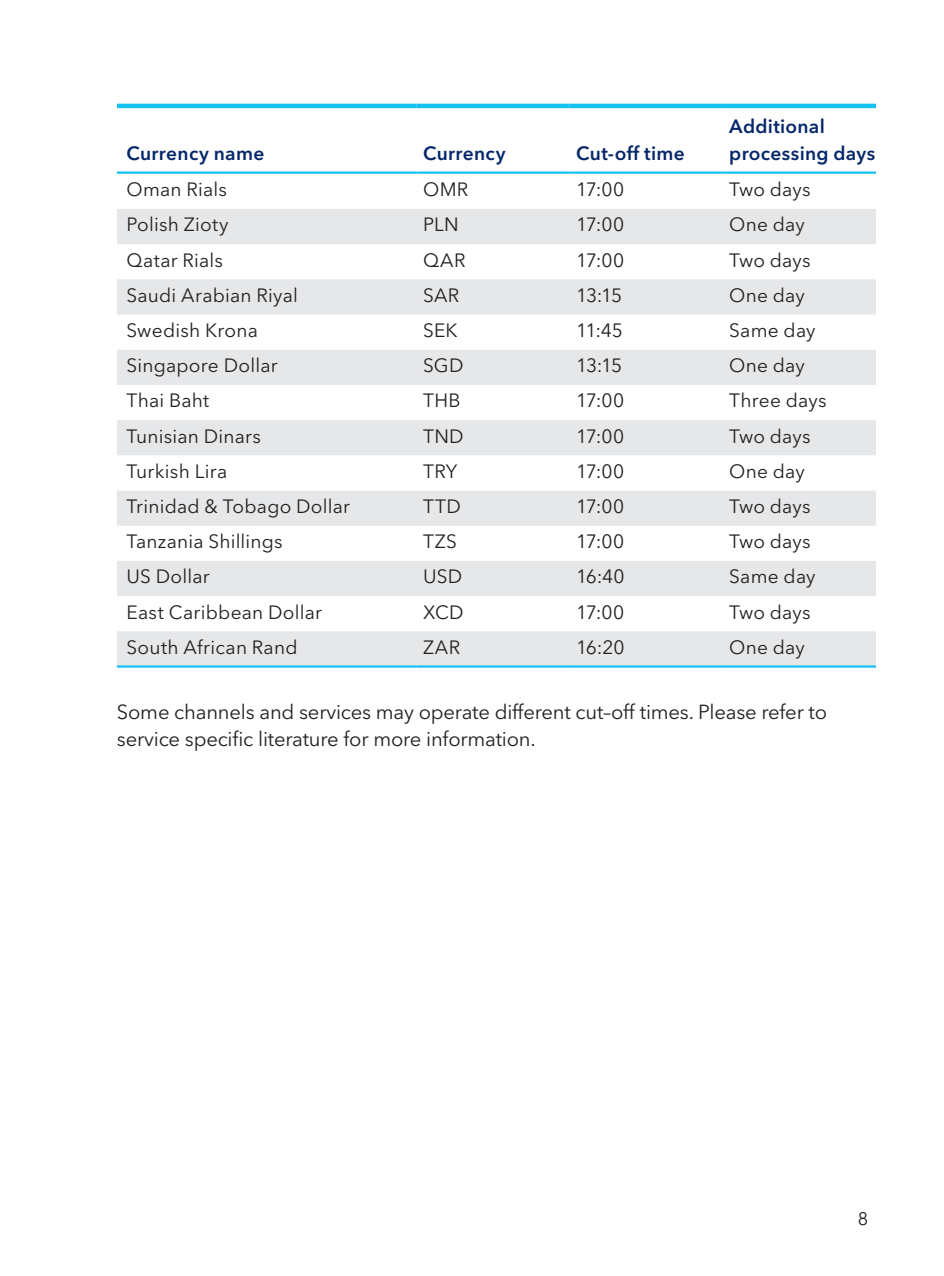
<style>
.page{position:relative;width:944px;height:1276px;background:#fff}
.page>*{position:absolute;margin:0;border:0;box-sizing:border-box;transform-origin:0 0}
.t1{font:20.25px/27px "Avenir Next LT Pro";letter-spacing:-.01em;color:#231f20}
.t2{font:19.12px "Avenir Next LT Pro";letter-spacing:.01em;color:#231f20}
.t3{font:600 19.12px/27px "Avenir Next LT Pro";letter-spacing:.015em;color:#05276a}
.t4{font:18px "Avenir Next LT Pro";color:#231f20}
</style>
<div class="page">
<svg style="left:117px;top:209px;width:759px;height:456px;fill:#e6e7e9"></svg>
<hr style="left:117px;top:171px;width:300px;height:3px;background:#15c0f2">
<hr style="left:417px;top:171px;width:153px;height:3px;background:#15c0f2">
<hr style="left:570px;top:171px;width:153px;height:3px;background:#15c0f2">
<hr style="left:723px;top:171px;width:153px;height:3px;background:#15c0f2">
<hr style="left:117px;top:104px;width:300px;height:4px;background:#15c0f2">
<hr style="left:417px;top:104px;width:153px;height:4px;background:#15c0f2">
<hr style="left:570px;top:104px;width:153px;height:4px;background:#15c0f2">
<hr style="left:723px;top:104px;width:153px;height:4px;background:#15c0f2">
<hr style="left:117px;top:665px;width:300px;height:2px;background:#15c0f2">
<hr style="left:417px;top:665px;width:153px;height:2px;background:#15c0f2">
<hr style="left:570px;top:665px;width:153px;height:2px;background:#15c0f2">
<hr style="left:723px;top:665px;width:153px;height:2px;background:#15c0f2">
<p class="t3" style="left:126px;top:140px;width:139px">Currency name</p>
<p class="t3" style="left:423px;top:140px;width:84px">Currency</p>
<p class="t3" style="left:576px;top:140px;width:110px">Cut-off time</p>
<p class="t3" style="left:729px;top:113px;width:147px">Additional processing days</p>
<p class="t2" style="left:126px;top:178px;width:102px">Oman Rials</p>
<p class="t2" style="left:423px;top:178px;width:47px">OMR</p>
<p class="t2" style="left:576px;top:178px;width:50px">17:00</p>
<p class="t2" style="left:729px;top:178px;width:83px">Two days</p>
<p class="t2" style="left:126px;top:213px;width:103px">Polish Zioty</p>
<p class="t2" style="left:423px;top:213px;width:37px">PLN</p>
<p class="t2" style="left:576px;top:213px;width:50px">17:00</p>
<p class="t2" style="left:729px;top:213px;width:77px">One day</p>
<p class="t2" style="left:126px;top:248px;width:98px">Qatar Rials</p>
<p class="t2" style="left:423px;top:248px;width:44px">QAR</p>
<p class="t2" style="left:576px;top:248px;width:50px">17:00</p>
<p class="t2" style="left:729px;top:248px;width:83px">Two days</p>
<p class="t2" style="left:126px;top:284px;width:173px">Saudi Arabian Riyal</p>
<p class="t2" style="left:423px;top:284px;width:38px">SAR</p>
<p class="t2" style="left:576px;top:284px;width:48px">13:15</p>
<p class="t2" style="left:729px;top:284px;width:77px">One day</p>
<p class="t2" style="left:126px;top:319px;width:133px">Swedish Krona</p>
<p class="t2" style="left:423px;top:319px;width:36px">SEK</p>
<p class="t2" style="left:576px;top:319px;width:48px">11:45</p>
<p class="t2" style="left:729px;top:319px;width:88px">Same day</p>
<p class="t2" style="left:126px;top:354px;width:153px">Singapore Dollar</p>
<p class="t2" style="left:423px;top:354px;width:42px">SGD</p>
<p class="t2" style="left:576px;top:354px;width:48px">13:15</p>
<p class="t2" style="left:729px;top:354px;width:77px">One day</p>
<p class="t2" style="left:126px;top:389px;width:84px">Thai Baht</p>
<p class="t2" style="left:423px;top:389px;width:39px">THB</p>
<p class="t2" style="left:576px;top:389px;width:50px">17:00</p>
<p class="t2" style="left:729px;top:389px;width:99px">Three days</p>
<p class="t2" style="left:126px;top:424px;width:136px">Tunisian Dinars</p>
<p class="t2" style="left:423px;top:424px;width:42px">TND</p>
<p class="t2" style="left:576px;top:424px;width:50px">17:00</p>
<p class="t2" style="left:729px;top:424px;width:83px">Two days</p>
<p class="t2" style="left:126px;top:460px;width:102px">Turkish Lira</p>
<p class="t2" style="left:423px;top:460px;width:36px">TRY</p>
<p class="t2" style="left:576px;top:460px;width:50px">17:00</p>
<p class="t2" style="left:729px;top:460px;width:77px">One day</p>
<p class="t2" style="left:126px;top:495px;width:225px">Trinidad &amp; Tobago Dollar</p>
<p class="t2" style="left:423px;top:495px;width:39px">TTD</p>
<p class="t2" style="left:576px;top:495px;width:50px">17:00</p>
<p class="t2" style="left:729px;top:495px;width:83px">Two days</p>
<p class="t2" style="left:126px;top:530px;width:158px">Tanzania Shillings</p>
<p class="t2" style="left:423px;top:530px;width:35px">TZS</p>
<p class="t2" style="left:576px;top:530px;width:50px">17:00</p>
<p class="t2" style="left:729px;top:530px;width:83px">Two days</p>
<p class="t2" style="left:126px;top:565px;width:85px">US Dollar</p>
<p class="t2" style="left:423px;top:565px;width:41px">USD</p>
<p class="t2" style="left:576px;top:565px;width:50px">16:40</p>
<p class="t2" style="left:729px;top:565px;width:88px">Same day</p>
<p class="t2" style="left:126px;top:600px;width:197px">East Caribbean Dollar</p>
<p class="t2" style="left:423px;top:600px;width:42px">XCD</p>
<p class="t2" style="left:576px;top:600px;width:50px">17:00</p>
<p class="t2" style="left:729px;top:600px;width:83px">Two days</p>
<p class="t2" style="left:126px;top:636px;width:173px">South African Rand</p>
<p class="t2" style="left:423px;top:636px;width:39px">ZAR</p>
<p class="t2" style="left:576px;top:636px;width:50px">16:20</p>
<p class="t2" style="left:729px;top:636px;width:77px">One day</p>
<p class="t1" style="left:117px;top:698px;width:712px">Some channels and services may operate different cut–off times. Please refer to service specific literature for more information.</p>
<p class="t4" style="left:858px;top:1208px;width:12px">8</p>
</div>
